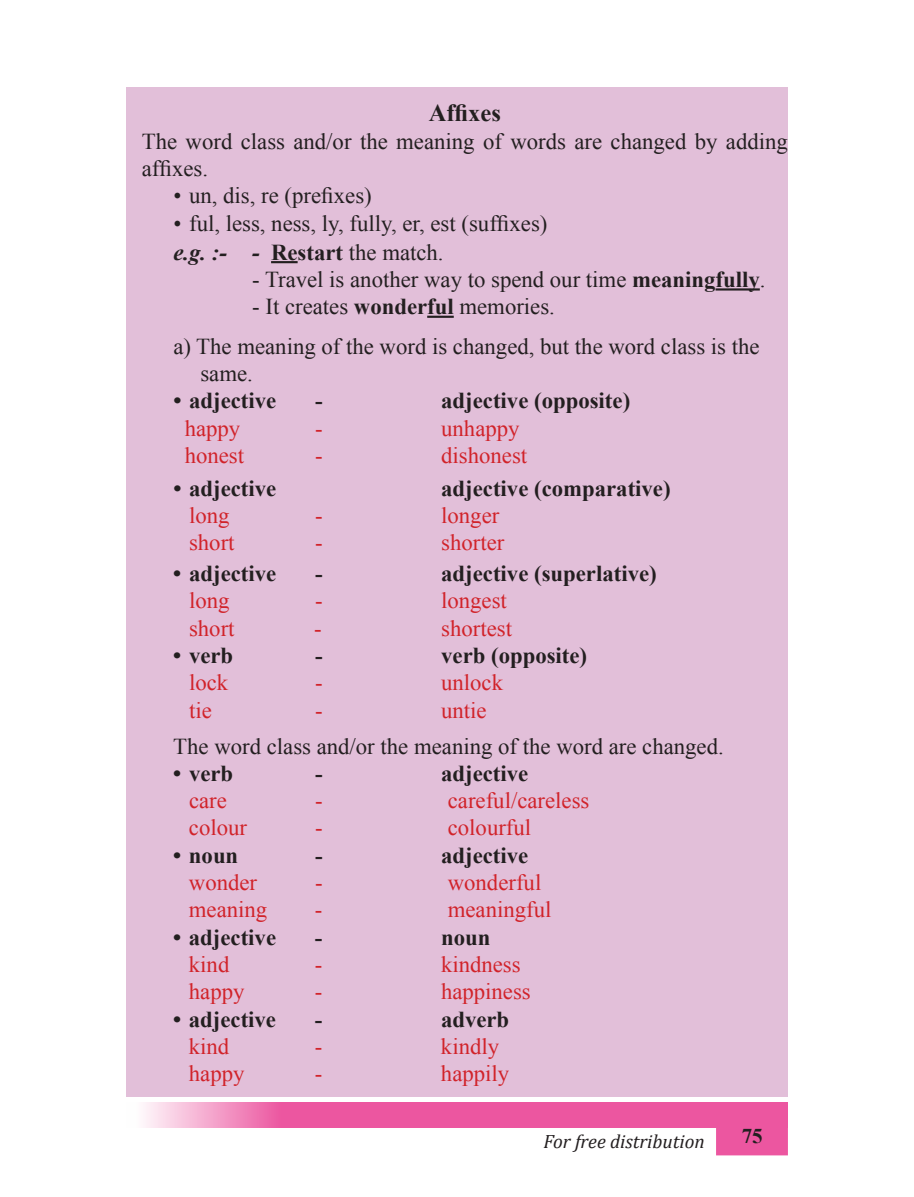
<style>
.page{position:relative;width:914px;height:1197px;background:#fff}
.page>*{position:absolute;margin:0;border:0;box-sizing:border-box;transform-origin:0 0}
.t1{font:700 24.5px "Times New Roman";color:#231f20}
.t2{font:22.75px/27.3px "Times New Roman";color:#231f20}
.t3{font:22.75px "Times New Roman";color:#d1232a}
.t4{font:700 22.75px "Times New Roman";color:#231f20}
.t5{font:700 21px "Times New Roman";color:#231f20}
.t6{font:italic 19.25px "Cambria";color:#231f20}
.s1{font-weight:700;font-style:italic}
.s2{font-weight:700}
</style>
<div class="page">
<div style="left:716px;top:1102px;width:72px;height:53px;background:#ec56a0;border:3px solid #ec56a0"></div>
<svg style="left:144px;top:1102px;width:644px;height:26px;background:#ed67a9"></svg>
<div style="left:126px;top:87px;width:662px;height:1010px;background:#e2bfd9"></div>
<hr style="left:271px;top:261px;width:26px;height:2px;background:#231f20">
<hr style="left:715px;top:288px;width:44px;height:3px;background:#231f20">
<hr style="left:427px;top:316px;width:27px;height:2px;background:#231f20">
<p class="t1" style="left:429px;top:96px;width:74px">Affixes</p>
<p class="t2" style="left:142px;top:127px;width:647px">The word class and/or the meaning of words are changed by adding affixes.</p>
<p class="t2" style="left:173px;top:181px;width:200px">• un, dis, re (prefixes)</p>
<p class="t2" style="left:173px;top:208px;width:375px;line-height:29.1px">• ful, less, ness, ly, fully, er, est (suffixes) <span class="s1">e.g. :- -</span> <span class="s2">Restart</span> the match.</p>
<p class="t2" style="left:252px;top:265px;width:515px">- Travel is another way to spend our time <span class="s2">meaningfully</span>.</p>
<p class="t2" style="left:173px;top:286px;width:587px;line-height:39.6px;text-indent:79px">- It creates <span class="s2">wonderful</span> memories.<br>a) The meaning of the word is changed, but the word class is the</p>
<p class="t2" style="left:200px;top:359px;width:54px">same.</p>
<p class="t4" style="left:173px;top:384px;width:104px">• adjective</p>
<p class="t4" style="left:315px;top:384px;width:9px">-</p>
<p class="t4" style="left:441px;top:384px;width:190px">adjective (opposite)</p>
<p class="t3" style="left:185px;top:412px;width:57px">happy</p>
<p class="t3" style="left:315px;top:412px;width:9px">-</p>
<p class="t3" style="left:441px;top:412px;width:80px">unhappy</p>
<p class="t3" style="left:185px;top:439px;width:61px">honest</p>
<p class="t3" style="left:315px;top:439px;width:9px">-</p>
<p class="t3" style="left:441px;top:439px;width:87px">dishonest</p>
<p class="t4" style="left:173px;top:472px;width:104px">• adjective</p>
<p class="t4" style="left:441px;top:472px;width:231px">adjective (comparative)</p>
<p class="t3" style="left:189px;top:499px;width:42px">long</p>
<p class="t3" style="left:315px;top:499px;width:9px">-</p>
<p class="t3" style="left:441px;top:499px;width:60px">longer</p>
<p class="t3" style="left:189px;top:527px;width:47px">short</p>
<p class="t3" style="left:315px;top:527px;width:9px">-</p>
<p class="t3" style="left:441px;top:527px;width:65px">shorter</p>
<p class="t4" style="left:173px;top:557px;width:104px">• adjective</p>
<p class="t4" style="left:315px;top:557px;width:9px">-</p>
<p class="t4" style="left:441px;top:557px;width:217px">adjective (superlative)</p>
<p class="t3" style="left:189px;top:585px;width:42px">long</p>
<p class="t3" style="left:315px;top:585px;width:9px">-</p>
<p class="t3" style="left:441px;top:585px;width:67px">longest</p>
<p class="t3" style="left:189px;top:612px;width:47px">short</p>
<p class="t3" style="left:314px;top:612px;width:9px">-</p>
<p class="t3" style="left:441px;top:612px;width:72px">shortest</p>
<p class="t4" style="left:173px;top:639px;width:61px">• verb</p>
<p class="t4" style="left:315px;top:639px;width:9px">-</p>
<p class="t4" style="left:441px;top:639px;width:147px">verb (opposite)</p>
<p class="t3" style="left:189px;top:667px;width:41px">lock</p>
<p class="t3" style="left:315px;top:667px;width:9px">-</p>
<p class="t3" style="left:441px;top:667px;width:63px">unlock</p>
<p class="t3" style="left:189px;top:694px;width:24px">tie</p>
<p class="t3" style="left:315px;top:694px;width:9px">-</p>
<p class="t3" style="left:441px;top:694px;width:47px">untie</p>
<p class="t2" style="left:173px;top:732px;width:552px">The word class and/or the meaning of the word are changed.</p>
<p class="t4" style="left:173px;top:757px;width:61px">• verb</p>
<p class="t4" style="left:315px;top:757px;width:9px">-</p>
<p class="t4" style="left:441px;top:757px;width:89px">adjective</p>
<p class="t3" style="left:189px;top:785px;width:39px">care</p>
<p class="t3" style="left:315px;top:785px;width:9px">-</p>
<p class="t3" style="left:448px;top:785px;width:143px">careful/careless</p>
<p class="t3" style="left:189px;top:812px;width:60px">colour</p>
<p class="t3" style="left:315px;top:812px;width:9px">-</p>
<p class="t3" style="left:448px;top:812px;width:85px">colourful</p>
<p class="t4" style="left:173px;top:839px;width:67px">• noun</p>
<p class="t4" style="left:315px;top:839px;width:9px">-</p>
<p class="t4" style="left:441px;top:839px;width:89px">adjective</p>
<p class="t3" style="left:189px;top:866px;width:70px">wonder</p>
<p class="t3" style="left:315px;top:866px;width:9px">-</p>
<p class="t3" style="left:448px;top:866px;width:95px">wonderful</p>
<p class="t3" style="left:189px;top:894px;width:80px">meaning</p>
<p class="t3" style="left:315px;top:894px;width:9px">-</p>
<p class="t3" style="left:448px;top:894px;width:105px">meaningful</p>
<p class="t4" style="left:173px;top:921px;width:104px">• adjective</p>
<p class="t4" style="left:315px;top:921px;width:9px">-</p>
<p class="t4" style="left:441px;top:921px;width:51px">noun</p>
<p class="t3" style="left:189px;top:948px;width:42px">kind</p>
<p class="t3" style="left:315px;top:948px;width:9px">-</p>
<p class="t3" style="left:441px;top:948px;width:81px">kindness</p>
<p class="t3" style="left:189px;top:976px;width:57px">happy</p>
<p class="t3" style="left:315px;top:976px;width:9px">-</p>
<p class="t3" style="left:441px;top:976px;width:91px">happiness</p>
<p class="t4" style="left:173px;top:1003px;width:104px">• adjective</p>
<p class="t4" style="left:315px;top:1003px;width:9px">-</p>
<p class="t4" style="left:441px;top:1003px;width:70px">adverb</p>
<p class="t3" style="left:189px;top:1030px;width:42px">kind</p>
<p class="t3" style="left:315px;top:1030px;width:9px">-</p>
<p class="t3" style="left:441px;top:1030px;width:60px">kindly</p>
<p class="t3" style="left:189px;top:1058px;width:57px">happy</p>
<p class="t3" style="left:315px;top:1058px;width:9px">-</p>
<p class="t3" style="left:441px;top:1058px;width:70px">happily</p>
<p class="t6" style="left:543px;top:1128px;width:163px">For free distribution</p>
<p class="t5" style="left:741px;top:1121px;width:22px">75</p>
</div>
